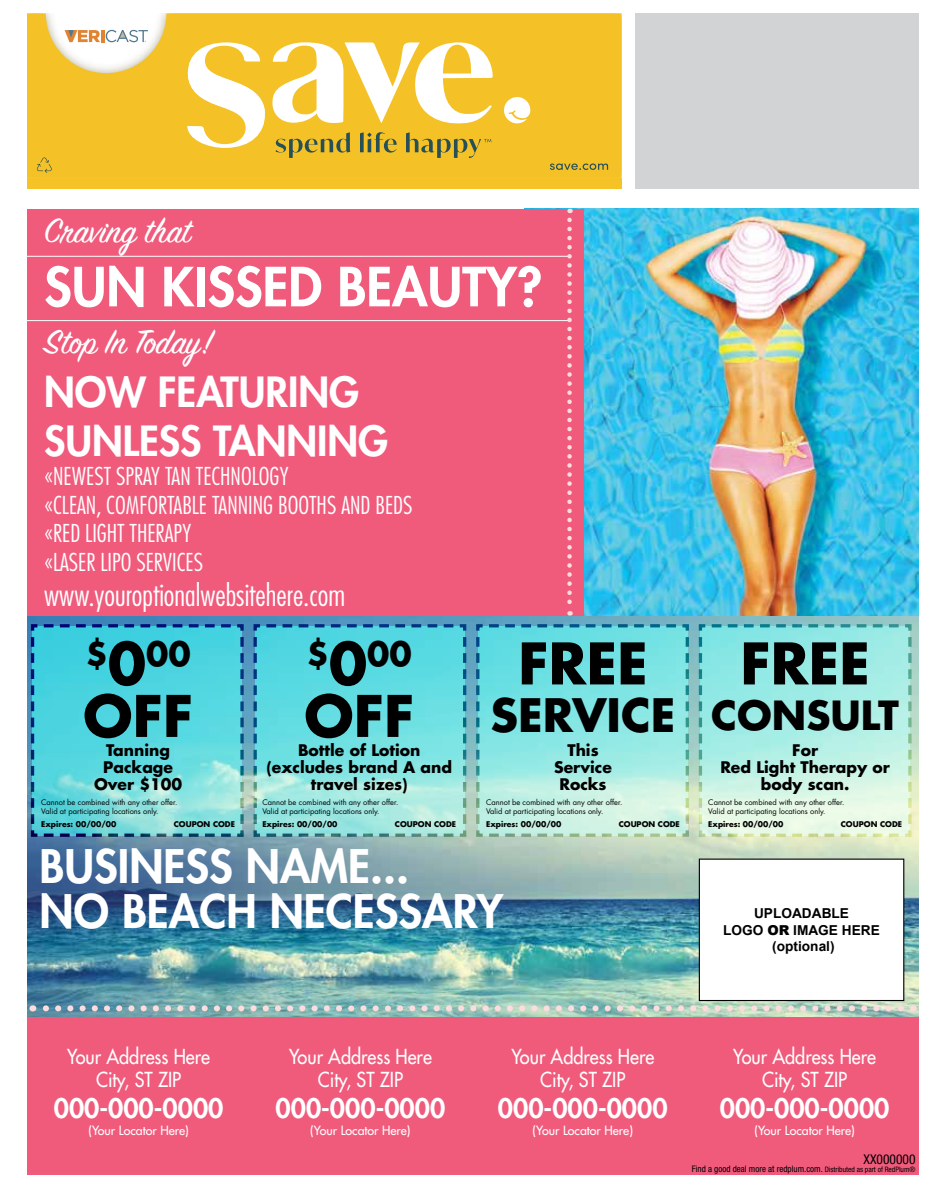
<style>
.page{position:relative;width:932px;height:1188px;background:#fff}
.page>*{position:absolute;margin:0;border:0;box-sizing:border-box;transform-origin:0 0}
.t1{font:700 55.8px "Futura Std";color:#000}
.t2{font:800 52.5px "Futura Std";color:#fff}
.t3{font:800 45px/45px "Futura Std";color:#fff}
.t4{font:700 44.85px "Futura Std";color:#000}
.t5{font:800 40.5px/48.6px "Futura Std";color:#fff}
.t6{font:37.5px "Sign Painter House Script";color:#fff}
.t7{font:700 32.55px "Futura Std";color:#000}
.t8{font:300 condensed 30px "Futura Std";color:#fff}
.t9{font:800 26.4px "Futura Std";color:#fff}
.t10{font:300 condensed 24px/28.5px "Futura Std";color:#fff}
.t11{font:500 20.1px/23.4px "Futura Std";color:#fff;text-align:center;scale:.9 1}
.t12{font:700 15.6px/17px "Futura Std";color:#000;text-align:center}
.t13{font:700 13.65px/16.4px "Arial";color:#000;text-align:center}
.t14{font:condensed 13.5px "Helvetica Neue LT Std";color:#000}
.t15{font:500 12.45px "Futura Std";color:#fff}
.t16{font:condensed 9px "Helvetica Neue LT Std";color:#000}
.t17{font:700 7.65px "Futura Std";color:#000}
.t18{font:7.5px/9px "Futura Std";color:#000}
.s1{font-size:55.8px}
.s2{font-size:39.15px}
.s3{font-weight:900}
.s4{font-size:7.5px}
</style>
<div class="page">
<img style="left:27px;top:616px;width:891px;height:401px">
<img style="left:583px;top:209px;width:335px;height:407px">
<div style="left:27px;top:209px;width:556px;height:407px;background:#f05b7c"></div>
<hr style="left:27px;top:256px;width:542px;height:1px;background:#fff">
<hr style="left:27px;top:320px;width:542px;height:1px;background:#fff">
<svg style="left:567px;top:220px;width:5px;height:396px"></svg>
<div style="left:27px;top:1017px;width:891px;height:157px;background:#f05b7c"></div>
<svg style="left:29px;top:623px;width:216px;height:215px;background:#59cfd9"></svg>
<svg style="left:252px;top:623px;width:216px;height:215px;background:#73d9dd"></svg>
<svg style="left:474px;top:623px;width:216px;height:215px;background:#90e3df"></svg>
<svg style="left:697px;top:623px;width:216px;height:215px;background:#b1ece1"></svg>
<svg style="left:32px;top:1005px;width:868px;height:6px;background:#b6c8c4"></svg>
<div style="left:699px;top:859px;width:204px;height:142px;background:#fff"></div>
<div style="left:698px;top:859px;width:206px;height:142px;border:1px solid #000"></div>
<div style="left:634px;top:14px;width:284px;height:175px;background:#d1d3d4"></div>
<div style="left:608px;top:14px;width:13px;height:164px;background:#f4c227"></div>
<svg style="left:27px;top:14px;width:581px;height:175px"></svg>
<h3 class="t6" style="left:44px;top:208px;width:148px">Craving that</h3>
<h2 class="t2" style="left:44px;top:254px;width:499px">SUN KISSED BEAUTY?</h2>
<h3 class="t6" style="left:44px;top:318px;width:170px">Stop In Today!</h3>
<h3 class="t5" style="left:44px;top:368px;width:345px">NOW FEATURING<br>SUNLESS TANNING</h3>
<h3 class="t10" style="left:44px;top:462px;width:370px">«NEWEST SPRAY TAN TECHNOLOGY<br>«CLEAN, COMFORTABLE TANNING BOOTHS AND BEDS «RED LIGHT THERAPY<br>«LASER LIPO SERVICES</h3>
<h3 class="t8" style="left:44px;top:577px;width:303px">www.youroptionalwebsitehere.com</h3>
<h3 class="t7" style="left:85px;top:632px;width:107px">$<span class="s1">0</span>00</h3>
<h3 class="t7" style="left:306px;top:632px;width:107px">$<span class="s1">0</span>00</h3>
<h1 class="t1" style="left:518px;top:626px;width:131px">FREE</h1>
<h1 class="t1" style="left:740px;top:626px;width:131px">FREE</h1>
<h1 class="t1" style="left:83px;top:679px;width:111px">OFF</h1>
<h1 class="t1" style="left:304px;top:679px;width:111px">OFF</h1>
<h3 class="t4" style="left:490px;top:686px;width:410px">SERVICE <span class="s2">CONSULT</span></h3>
<h3 class="t12" style="left:94px;top:742px;width:90px">Tanning<br>Package<br>Over $100</h3>
<h3 class="t12" style="left:266px;top:742px;width:187px">Bottle of Lotion (excludes brand A and travel sizes)</h3>
<h3 class="t12" style="left:554px;top:742px;width:59px">This<br>Service<br>Rocks</h3>
<h3 class="t12" style="left:720px;top:742px;width:171px">For<br>Red Light Therapy or body scan.</h3>
<p class="t18" style="left:41px;top:798px;width:138px">Cannot be combined with any other offer.<br>Valid at participating locations only.</p>
<p class="t18" style="left:262px;top:798px;width:138px">Cannot be combined with any other offer.<br>Valid at participating locations only.</p>
<p class="t18" style="left:486px;top:798px;width:138px">Cannot be combined with any other offer.<br>Valid at participating locations only.</p>
<p class="t18" style="left:708px;top:798px;width:138px">Cannot be combined with any other offer.<br>Valid at participating locations only.</p>
<p class="t17" style="left:41px;top:820px;width:77px">Expires: 00/00/00</p>
<p class="t17" style="left:174px;top:820px;width:63px">COUPON CODE</p>
<p class="t17" style="left:262px;top:820px;width:77px">Expires: 00/00/00</p>
<p class="t17" style="left:395px;top:820px;width:63px">COUPON CODE</p>
<p class="t17" style="left:486px;top:820px;width:77px">Expires: 00/00/00</p>
<p class="t17" style="left:618px;top:820px;width:63px">COUPON CODE</p>
<p class="t17" style="left:708px;top:820px;width:77px">Expires: 00/00/00</p>
<p class="t17" style="left:840px;top:820px;width:63px">COUPON CODE</p>
<h3 class="t3" style="left:40px;top:844px;width:465px">BUSINESS NAME...<br>NO BEACH NECESSARY</h3>
<h3 class="t13" style="left:723px;top:906px;width:158px">UPLOADABLE<br>LOGO <span class="s3">OR</span> IMAGE HERE (optional)</h3>
<h3 class="t11" style="left:67px;top:1045px;width:160px">Your Address Here<br>City, ST ZIP</h3>
<h3 class="t9" style="left:54px;top:1092px;width:171px">000-000-0000</h3>
<h3 class="t15" style="left:88px;top:1123px;width:102px">(Your Locator Here)</h3>
<h3 class="t11" style="left:289px;top:1045px;width:160px">Your Address Here<br>City, ST ZIP</h3>
<h3 class="t9" style="left:275px;top:1092px;width:171px">000-000-0000</h3>
<h3 class="t15" style="left:310px;top:1123px;width:102px">(Your Locator Here)</h3>
<h3 class="t11" style="left:511px;top:1045px;width:160px">Your Address Here<br>City, ST ZIP</h3>
<h3 class="t9" style="left:498px;top:1092px;width:171px">000-000-0000</h3>
<h3 class="t15" style="left:532px;top:1123px;width:102px">(Your Locator Here)</h3>
<h3 class="t11" style="left:733px;top:1045px;width:160px">Your Address Here<br>City, ST ZIP</h3>
<h3 class="t9" style="left:719px;top:1092px;width:171px">000-000-0000</h3>
<h3 class="t15" style="left:754px;top:1123px;width:102px">(Your Locator Here)</h3>
<h3 class="t14" style="left:863px;top:1151px;width:53px">XX000000</h3>
<p class="t16" style="left:692px;top:1163px;width:225px">Find a good deal more at redplum.com. <span class="s4">Distributed as part of RedPlum®</span></p>
</div>
